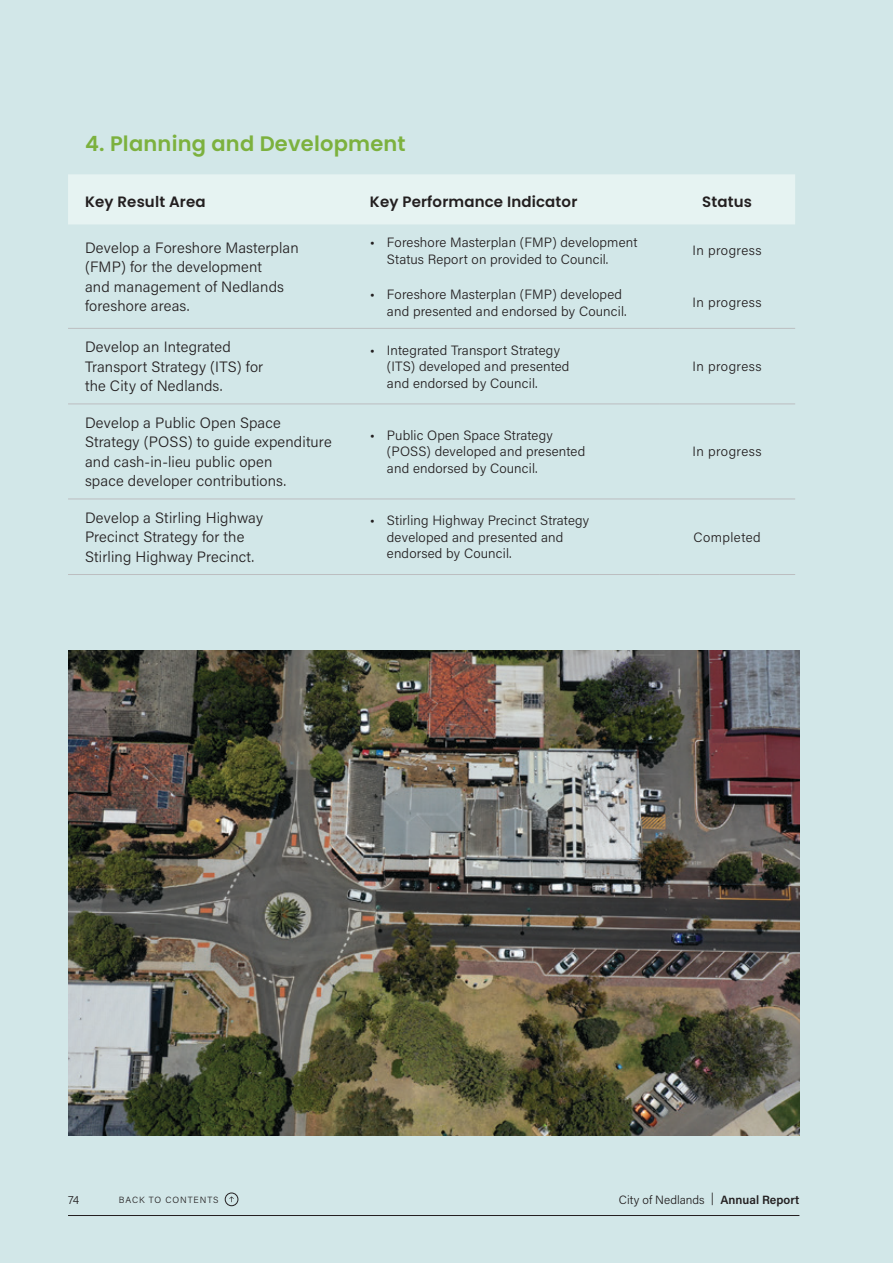
<style>
.page{position:relative;width:893px;height:1263px;background:#d2e7e8}
.page>*{position:absolute;margin:0;border:0;box-sizing:border-box;transform-origin:0 0}
.Sub_3_-_Green{font:600 21px "Poppins";letter-spacing:.01em;color:#7cb13e}
.Body_Small_-_Black{font:300 15px/19.5px "Acumin Pro";letter-spacing:.01em;color:#231f20}
.subheading_7{font:600 15px "Poppins";letter-spacing:.01em;color:#231f20}
.Body_Extra_Small{font:300 13.5px/16.5px "Acumin Pro";letter-spacing:.01em;color:#231f20}
.Body_Extra_Small-2{font:300 13.5px "Acumin Pro";letter-spacing:.03em;color:#231f20}
.t1{font:300 12px "Acumin Pro";color:#231f20}
.t2{font:300 9px "Acumin Pro";letter-spacing:.1em;color:#231f20}
.s1{font-family:"New Atten";font-weight:400}
.s2{font-weight:600}
</style>
<div class="page">
<div style="left:68px;top:174px;width:727px;height:50px;background:#e6f3f2"></div>
<hr style="left:68px;top:574px;width:285px;height:1px;background:#bcbec0">
<hr style="left:353px;top:574px;width:306px;height:1px;background:#bcbec0">
<hr style="left:659px;top:574px;width:136px;height:1px;background:#bcbec0">
<hr style="left:68px;top:328px;width:285px;height:1px;background:#bcbec0">
<hr style="left:353px;top:328px;width:306px;height:1px;background:#bcbec0">
<hr style="left:659px;top:328px;width:136px;height:1px;background:#bcbec0">
<hr style="left:68px;top:404px;width:285px;height:1px;background:#bcbec0">
<hr style="left:353px;top:404px;width:306px;height:1px;background:#bcbec0">
<hr style="left:659px;top:404px;width:136px;height:1px;background:#bcbec0">
<hr style="left:68px;top:499px;width:285px;height:1px;background:#bcbec0">
<hr style="left:353px;top:499px;width:306px;height:1px;background:#bcbec0">
<hr style="left:659px;top:499px;width:136px;height:1px;background:#bcbec0">
<img style="left:68px;top:651px;width:731px;height:484px">
<hr style="left:68px;top:1215px;width:731px;height:1px;background:#231f20">
<svg style="left:229px;top:1196px;width:5px;height:6px"></svg>
<div style="left:225px;top:1193px;width:13px;height:13px;border:1px solid #231f20;border-radius:50%"></div>
<p class="Sub_3_-_Green" style="left:85px;top:132px;width:322px">4. Planning and Development</p>
<p class="subheading_7" style="left:85px;top:193px;width:122px">Key Result Area</p>
<p class="subheading_7" style="left:370px;top:193px;width:209px">Key Performance Indicator</p>
<p class="subheading_7" style="left:702px;top:193px;width:51px">Status</p>
<p class="Body_Small_-_Black" style="left:85px;top:237px;width:215px">Develop a Foreshore Masterplan (FMP) for the development<br>and management of Nedlands foreshore areas.</p>
<p class="Body_Extra_Small" style="left:387px;top:234px;width:252px;text-indent:-17px"><span class="s1">•</span> Foreshore Masterplan (FMP) development<br>Status Report on provided to Council.</p>
<p class="Body_Extra_Small-2" style="left:692px;top:241px;width:71px">In progress</p>
<p class="Body_Extra_Small" style="left:387px;top:286px;width:241px;text-indent:-17px"><span class="s1">•</span> Foreshore Masterplan (FMP) developed and presented and endorsed by Council.</p>
<p class="Body_Extra_Small-2" style="left:692px;top:293px;width:71px">In progress</p>
<p class="Body_Small_-_Black" style="left:85px;top:337px;width:180px">Develop an Integrated<br>Transport Strategy (ITS) for the City of Nedlands.</p>
<p class="Body_Extra_Small" style="left:387px;top:341px;width:184px;text-indent:-17px"><span class="s1">•</span> Integrated Transport Strategy (ITS) developed and presented and endorsed by Council.</p>
<p class="Body_Small_-_Black" style="left:85px;top:412px;width:248px">Develop a Public Open Space<br>Strategy (POSS) to guide expenditure and cash-in-lieu public open<br>space developer contributions.</p>
<p class="Body_Extra_Small" style="left:387px;top:426px;width:200px;text-indent:-17px"><span class="s1">•</span> Public Open Space Strategy (POSS) developed and presented and endorsed by Council.</p>
<p class="Body_Small_-_Black" style="left:85px;top:507px;width:179px">Develop a Stirling Highway<br>Precinct Strategy for the<br>Stirling Highway Precinct.</p>
<p class="Body_Extra_Small" style="left:387px;top:512px;width:204px;text-indent:-17px"><span class="s1">•</span> Stirling Highway Precinct Strategy developed and presented and endorsed by Council.</p>
<p class="Body_Extra_Small-2" style="left:692px;top:357px;width:71px">In progress</p>
<p class="Body_Extra_Small-2" style="left:692px;top:442px;width:71px">In progress</p>
<p class="Body_Extra_Small-2" style="left:694px;top:528px;width:69px">Completed</p>
<p class="t1" style="left:68px;top:1191px;width:13px">74</p>
<p class="t2" style="left:119px;top:1194px;width:101px">BACK TO CONTENTS</p>
<p class="t1" style="left:619px;top:1191px;width:182px">City of Nedlands | <span class="s2">Annual Report</span></p>
</div>
